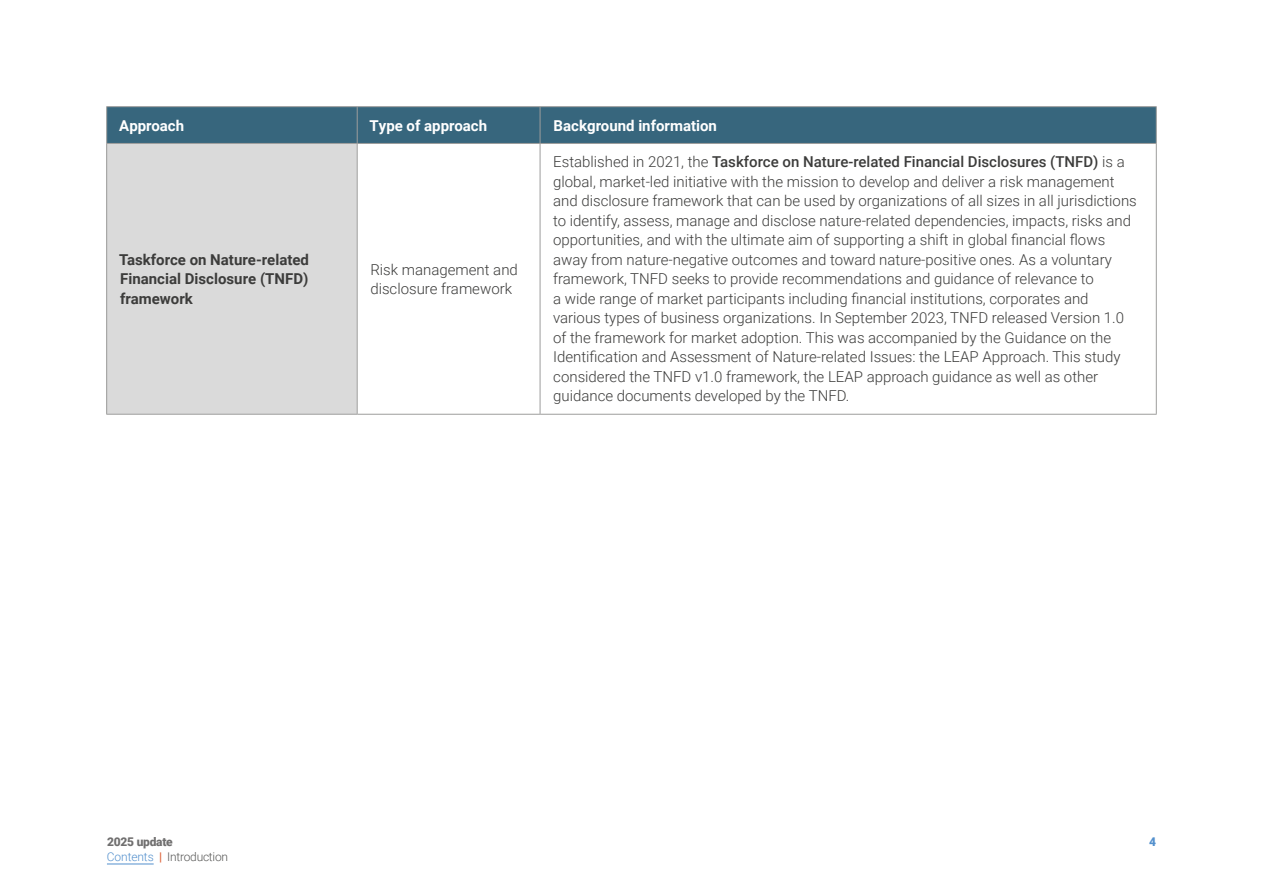
<style>
.page{position:relative;width:1263px;height:893px;background:#fff}
.page>*{position:absolute;margin:0;border:0;box-sizing:border-box;transform-origin:0 0}
.t1{font:300 15px/19.5px "Roboto";color:#3c3c3b}
.t2{font:700 15px/19.5px "Roboto";color:#3c3c3b;text-align:justify}
.t3{font:700 15px "Roboto";color:#fff}
.t4{font:300 12px "Roboto";letter-spacing:-.02em;color:#575756}
.t5{font:900 12px "Roboto";letter-spacing:-.02em;color:#706f6f}
.t6{font:900 12px "Roboto";color:#5390cd}
.s1{font-weight:500}
.s2{color:#5390cd}
.s3{font-weight:700;color:#de6941}
</style>
<div class="page">
<hr style="left:107px;top:864px;width:47px;height:1px;background:#5390cd">
<div style="left:107px;top:107px;width:1049px;height:36px;background:#37667d"></div>
<div style="left:107px;top:143px;width:250px;height:271px;background:#dadada"></div>
<hr style="left:357px;top:107px;width:1px;height:36px;background:#9d9d9c">
<hr style="left:540px;top:107px;width:1px;height:36px;background:#9d9d9c">
<hr style="left:540px;top:144px;width:1px;height:270px;background:#9d9d9c">
<hr style="left:1156px;top:144px;width:1px;height:270px;background:#9d9d9c">
<hr style="left:357px;top:414px;width:183px;height:1px;background:#9d9d9c">
<hr style="left:540px;top:414px;width:617px;height:1px;background:#9d9d9c">
<hr style="left:106px;top:106px;width:251px;height:1px;background:#9d9d9c">
<hr style="left:106px;top:107px;width:1px;height:36px;background:#9d9d9c">
<hr style="left:357px;top:106px;width:183px;height:1px;background:#9d9d9c">
<hr style="left:540px;top:106px;width:617px;height:1px;background:#9d9d9c">
<hr style="left:1156px;top:107px;width:1px;height:36px;background:#9d9d9c">
<hr style="left:357px;top:143px;width:183px;height:1px;background:#9d9d9c">
<hr style="left:540px;top:143px;width:617px;height:1px;background:#9d9d9c">
<hr style="left:106px;top:143px;width:251px;height:1px;background:#9d9d9c">
<hr style="left:106px;top:144px;width:1px;height:270px;background:#9d9d9c">
<hr style="left:357px;top:144px;width:1px;height:270px;background:#9d9d9c">
<hr style="left:106px;top:414px;width:251px;height:1px;background:#9d9d9c">
<p class="t3" style="left:119px;top:115px;width:66px">Approach</p>
<p class="t3" style="left:369px;top:115px;width:119px">Type of approach</p>
<p class="t3" style="left:554px;top:115px;width:165px">Background information</p>
<p class="t2" style="left:119px;top:249px;width:192px">Taskforce on Nature-related Financial Disclosure (TNFD) framework</p>
<p class="t1" style="left:370px;top:259px;width:149px">Risk management and disclosure framework</p>
<p class="t1" style="left:553px;top:152px;width:585px">Established in 2021, the <span class="s1">Taskforce on Nature-related Financial Disclosures (TNFD)</span> is a global, market-led initiative with the mission to develop and deliver a risk management and disclosure framework that can be used by organizations of all sizes in all jurisdictions to identify, assess, manage and disclose nature-related dependencies, impacts, risks and opportunities, and with the ultimate aim of supporting a shift in global financial flows away from nature-negative outcomes and toward nature-positive ones. As a voluntary framework, TNFD seeks to provide recommendations and guidance of relevance to<br>a wide range of market participants including financial institutions, corporates and various types of business organizations. In September 2023, TNFD released Version 1.0 of the framework for market adoption. This was accompanied by the Guidance on the Identification and Assessment of Nature-related Issues: the LEAP Approach. This study considered the TNFD v1.0 framework, the LEAP approach guidance as well as other guidance documents developed by the TNFD.</p>
<p class="t5" style="left:107px;top:833px;width:67px">2025 update</p>
<p class="t6" style="left:1149px;top:833px;width:8px">4</p>
<p class="t4" style="left:107px;top:848px;width:123px"><span class="s2">Contents</span> <span class="s3">|</span> Introduction</p>
</div>
